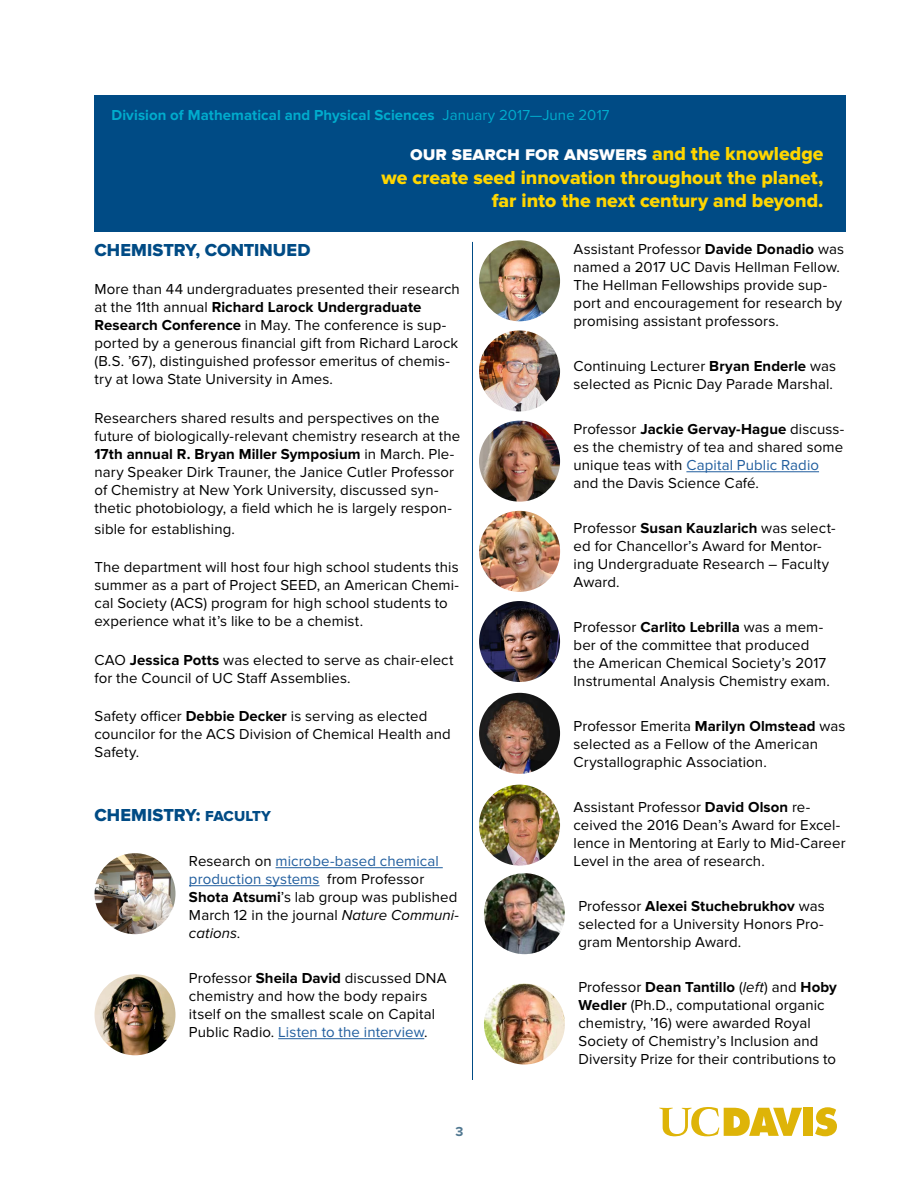
<style>
.page{position:relative;width:918px;height:1188px;background:#fff}
.page>*{position:absolute;margin:0;border:0;box-sizing:border-box;transform-origin:0 0}
.t1{font:19.5px/23.4px "Proxima Nova Extrabld";color:#ffd600;text-align:right}
.t2{font:18px "Proxima Nova Extrabld";color:#004b85}
.t3{font:15px/18px "Proxima Nova";letter-spacing:.005em;color:#000}
.t4{font:700 15px "Proxima Nova";letter-spacing:.005em;color:#00accd}
.t5{font:700 13.5px "Proxima Nova";color:#517891}
.s1{font-weight:400}
.s2{color:#fff}
.s3{font-weight:700}
.s4{font-size:15px}
.s5{color:#215e9e}
.s6{font-style:italic}
</style>
<div class="page">
<hr style="left:276px;top:867px;width:167px;height:1px;background:#215e9e">
<hr style="left:189px;top:885px;width:131px;height:1px;background:#215e9e">
<hr style="left:278px;top:1038px;width:146px;height:1px;background:#215e9e">
<hr style="left:686px;top:472px;width:133px;height:1px;background:#215e9e">
<hr style="left:472px;top:242px;width:1px;height:838px;background:#004b85">
<div style="left:94px;top:95px;width:752px;height:136px;background:#004b85"></div>
<img style="left:94px;top:853px;width:82px;height:81px;border-radius:40px">
<img style="left:94px;top:974px;width:81px;height:81px;border-radius:40px">
<img style="left:479px;top:240px;width:81px;height:81px;border-radius:40px">
<img style="left:479px;top:330px;width:81px;height:81px;border-radius:40px">
<img style="left:479px;top:511px;width:81px;height:81px;border-radius:40px">
<img style="left:479px;top:693px;width:81px;height:81px;border-radius:40px">
<img style="left:479px;top:785px;width:81px;height:81px;border-radius:40px">
<img style="left:484px;top:873px;width:81px;height:81px;border-radius:40px">
<img style="left:484px;top:984px;width:81px;height:81px;border-radius:40px">
<img style="left:479px;top:601px;width:81px;height:81px;border-radius:40px">
<img style="left:479px;top:421px;width:81px;height:81px;border-radius:40px">
<svg style="left:815px;top:1107px;width:22px;height:29px"></svg>
<div style="left:803px;top:1108px;width:10px;height:28px;background:#deb408"></div>
<svg style="left:659px;top:1107px;width:143px;height:30px"></svg>
<p class="t4" style="left:111px;top:106px;width:500px">Division of Mathematical and Physical Sciences <span class="s1">January 2017—June 2017</span></p>
<h1 class="t1" style="left:382px;top:143px;width:443px"><span class="s2">our search for answers</span> and the knowledge we create seed innovation throughout the planet, far into the next century and beyond.</h1>
<p class="t2" style="left:94px;top:240px;width:217px">CHEMISTRY, CONTINUED</p>
<p class="t3" style="left:94px;top:281px;width:367px">More than 44 undergraduates presented their research at the 11th annual <span class="s3">Richard Larock Undergraduate Research Conference</span> in May. The conference is sup&shy;ported by a generous financial gift from Richard Larock (B.S. ’67), distinguished professor emeritus of chemis&shy;try at Iowa State University in Ames.</p>
<p class="t3" style="left:94px;top:409px;width:367px">Researchers shared results and perspectives on the future of biologically-relevant chemistry research at the <span class="s3">17th annual R. Bryan Miller Symposium</span> in March. Ple&shy;nary Speaker Dirk Trauner, the Janice Cutler Professor of Chemistry at New York University, discussed syn&shy;thetic photobiology, a field which he is largely respon-</p>
<p class="t3" style="left:94px;top:521px;width:142px">sible for establishing.</p>
<p class="t3" style="left:94px;top:559px;width:366px">The department will host four high school students this summer as a part of Project SEED, an American Chemi&shy;cal Society (ACS) program for high school students to experience what it’s like to be a chemist.</p>
<p class="t3" style="left:94px;top:651px;width:361px">CAO <span class="s3">Jessica Potts</span> was elected to serve as chair-elect for the Council of UC Staff Assemblies.</p>
<p class="t3" style="left:94px;top:708px;width:358px">Safety officer <span class="s3">Debbie Decker</span> is serving as elected councilor for the ACS Division of Chemical Health and<br>Safety.</p>
<p class="t2" style="left:94px;top:804px;width:178px">CHEMISTRY: <span class="s4">FACULTY</span></p>
<p class="t3" style="left:189px;top:852px;width:271px">Research on <span class="s5">microbe-based chemical production systems</span> from Professor<br><span class="s3">Shota Atsumi</span>’s lab group was published<br>March 12 in the journal <span class="s6">Nature Communi&shy;cations</span>.</p>
<p class="t3" style="left:189px;top:969px;width:259px">Professor <span class="s3">Sheila David</span> discussed DNA chemistry and how the body repairs itself on the smallest scale on Capital Public Radio. <span class="s5">Listen to the interview</span>.</p>
<p class="t5" style="left:456px;top:1124px;width:9px">3</p>
<p class="t3" style="left:574px;top:240px;width:272px">Assistant Professor <span class="s3">Davide Donadio</span> was named a 2017 UC Davis Hellman Fellow.<br>The Hellman Fellowships provide sup&shy;port and encouragement for research by promising assistant professors.</p>
<p class="t3" style="left:574px;top:357px;width:264px">Continuing Lecturer <span class="s3">Bryan Enderle</span> was selected as Picnic Day Parade Marshal.</p>
<p class="t3" style="left:574px;top:420px;width:272px">Professor <span class="s3">Jackie Gervay-Hague</span> discuss&shy;es the chemistry of tea and shared some unique teas with <span class="s5">Capital Public Radio </span>and the Davis Science Café.</p>
<p class="t3" style="left:574px;top:519px;width:264px">Professor <span class="s3">Susan Kauzlarich</span> was select&shy;ed for Chancellor’s Award for Mentor&shy;ing Undergraduate Research – Faculty<br>Award.</p>
<p class="t3" style="left:574px;top:618px;width:258px">Professor <span class="s3">Carlito Lebrilla</span> was a mem&shy;ber of the committee that produced the American Chemical Society’s 2017<br>Instrumental Analysis Chemistry exam.</p>
<p class="t3" style="left:574px;top:717px;width:274px">Professor Emerita <span class="s3">Marilyn Olmstead</span> was selected as a Fellow of the American<br>Crystallographic Association.</p>
<p class="t3" style="left:574px;top:798px;width:274px">Assistant Professor <span class="s3">David Olson</span> re&shy;ceived the 2016 Dean’s Award for Excel&shy;lence in Mentoring at Early to Mid-Career Level in the area of research.</p>
<p class="t3" style="left:578px;top:897px;width:248px;text-align:justify">Professor <span class="s3">Alexei Stuchebrukhov</span> was selected for a University Honors Pro&shy;gram Mentorship Award.</p>
<p class="t3" style="left:578px;top:978px;width:260px">Professor <span class="s3">Dean Tantillo</span> (<span class="s6">left</span>) and <span class="s3">Hoby Wedler</span> (Ph.D., computational organic chemistry, ’16) were awarded Royal Society of Chemistry’s Inclusion and Diversity Prize for their contributions to</p>
</div>
